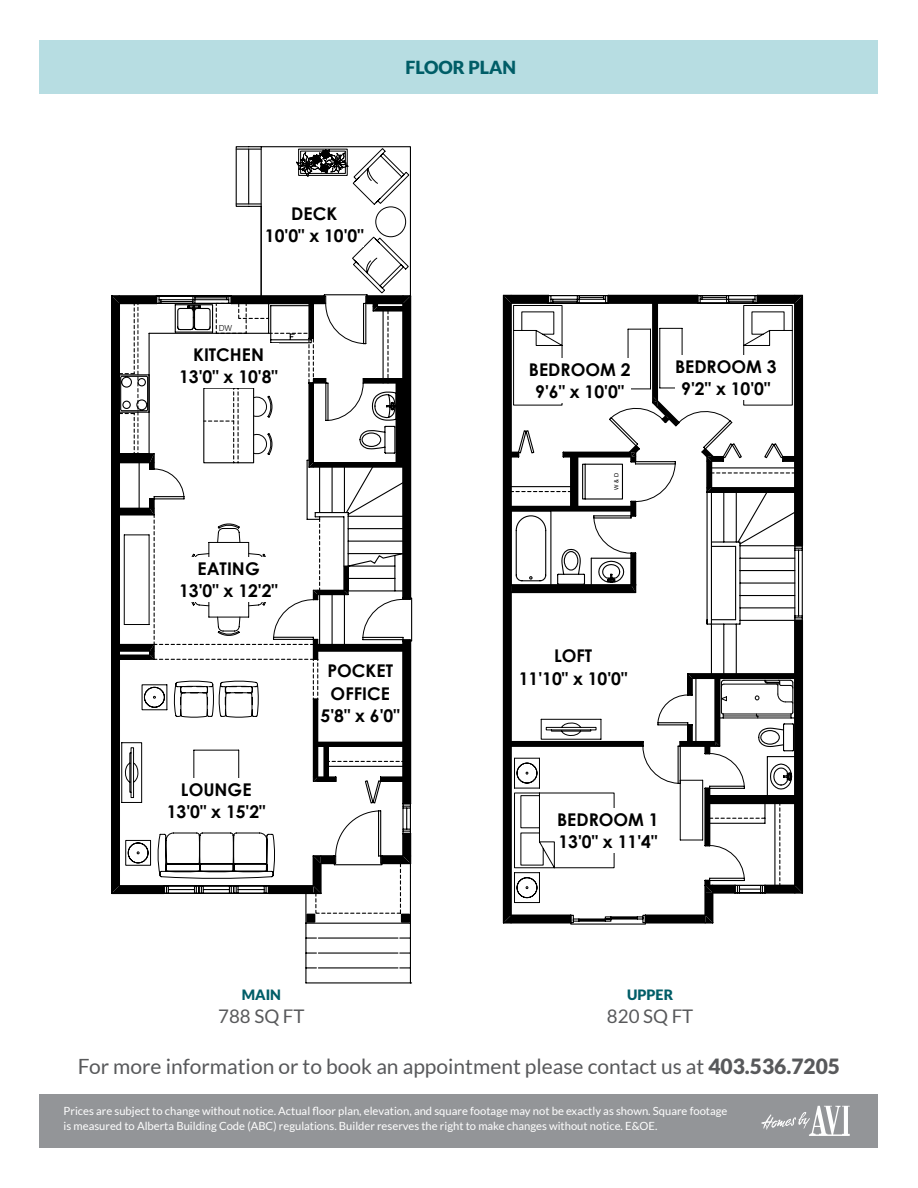
<style>
.page{position:relative;width:918px;height:1188px;background:#fff}
.page>*{position:absolute;margin:0;border:0;box-sizing:border-box;transform-origin:0 0}
.t1{font:21px "Lato";color:#58595b}
.t2{font:18.75px "Lato";color:#58595b}
.t3{font:900 18px "Lato";color:#005d67}
.t4{font:700 17.55px/22.4px "Century Gothic";color:#000;text-align:center}
.t5{font:900 14.25px "Lato";color:#005d67}
.t6{font:11.25px/15.8px "Lato";color:#fff}
.t7{font:300 8.4px "Malgun Gothic";color:#000}
.t8{font:5.7px "Arial";color:#000}
.s1{font-weight:900}
</style>
<div class="page">
<div style="left:40px;top:1094px;width:838px;height:54px;background:#939598"></div>
<svg style="left:761px;top:1106px;width:89px;height:30px"></svg>
<div style="left:40px;top:40px;width:838px;height:54px;background:#b7dde2"></div>
<div style="left:119px;top:886px;width:45px;height:7px;background:#000"></div>
<svg style="left:111px;top:886px;width:8px;height:7px"></svg>
<hr style="left:119px;top:885px;width:45px;height:2px;background:#000">
<hr style="left:112px;top:893px;width:52px;height:1px;background:#000">
<svg style="left:164px;top:885px;width:71px;height:9px"></svg>
<div style="left:112px;top:303px;width:7px;height:583px;background:#000"></div>
<hr style="left:111px;top:296px;width:2px;height:590px;background:#000">
<hr style="left:118px;top:659px;width:2px;height:227px;background:#000">
<svg style="left:235px;top:146px;width:178px;height:838px"></svg>
<svg style="left:112px;top:295px;width:300px;height:569px"></svg>
<hr style="left:236px;top:203px;width:25px;height:2px;background:#000">
<svg style="left:236px;top:149px;width:25px;height:1px"></svg>
<div style="left:376px;top:207px;width:30px;height:30px;border:1px solid #000;border-radius:50%"></div>
<div style="left:179px;top:343px;width:99px;height:45px;background:#fff"></div>
<div style="left:167px;top:778px;width:99px;height:45px;background:#fff"></div>
<div style="left:179px;top:557px;width:99px;height:45px;background:#fff"></div>
<div style="left:321px;top:660px;width:79px;height:67px;background:#fff"></div>
<div style="left:265px;top:202px;width:99px;height:45px;background:#fff"></div>
<div style="left:504px;top:303px;width:7px;height:612px;background:#000"></div>
<svg style="left:504px;top:915px;width:7px;height:9px"></svg>
<hr style="left:503px;top:296px;width:1px;height:627px;background:#000">
<hr style="left:510px;top:592px;width:2px;height:323px;background:#000">
<div style="left:795px;top:620px;width:7px;height:265px;background:#000"></div>
<hr style="left:801px;top:620px;width:2px;height:273px;background:#000">
<div style="left:705px;top:893px;width:8px;height:22px;background:#000"></div>
<svg style="left:705px;top:915px;width:8px;height:9px"></svg>
<hr style="left:712px;top:893px;width:1px;height:30px;background:#000">
<hr style="left:704px;top:885px;width:2px;height:30px;background:#000">
<div style="left:511px;top:915px;width:60px;height:8px;background:#000"></div>
<div style="left:645px;top:915px;width:60px;height:8px;background:#000"></div>
<hr style="left:511px;top:922px;width:60px;height:2px;background:#000">
<hr style="left:645px;top:922px;width:60px;height:2px;background:#000">
<svg style="left:571px;top:915px;width:40px;height:7px"></svg>
<svg style="left:637px;top:915px;width:8px;height:7px"></svg>
<hr style="left:611px;top:917px;width:26px;height:2px;background:#000">
<svg style="left:504px;top:294px;width:299px;height:326px"></svg>
<svg style="left:514px;top:328px;width:189px;height:575px"></svg>
<svg style="left:510px;top:467px;width:286px;height:207px"></svg>
<svg style="left:511px;top:674px;width:291px;height:220px"></svg>
<div style="left:529px;top:358px;width:102px;height:45px;background:#fff"></div>
<div style="left:557px;top:808px;width:102px;height:45px;background:#fff"></div>
<div style="left:675px;top:355px;width:102px;height:45px;background:#fff"></div>
<h3 class="t3" style="left:405px;top:57px;width:112px">FLOOR PLAN</h3>
<h3 class="t4" style="left:265px;top:202px;width:100px">DECK<br>10'0" x 10'0"</h3>
<p class="t7" style="left:219px;top:323px;width:15px">DW</p>
<h3 class="t4" style="left:179px;top:343px;width:100px">KITCHEN<br>13'0" x 10'8"</h3>
<h3 class="t4" style="left:179px;top:557px;width:100px">EATING<br>13'0" x 12'2"</h3>
<h3 class="t4" style="left:167px;top:778px;width:100px">LOUNGE<br>13'0" x 15'2"</h3>
<h3 class="t4" style="left:321px;top:659px;width:81px">POCKET<br>OFFICE<br>5'8" x 6'0"</h3>
<h3 class="t4" style="left:529px;top:357px;width:103px">BEDROOM 2<br>9'6" x 10'0"</h3>
<p class="t8" style="left:612px;top:490px;width:18px;rotate:-90deg">W &amp; D</p>
<h3 class="t4" style="left:675px;top:355px;width:103px">BEDROOM 3<br>9'2" x 10'0"</h3>
<h3 class="t4" style="left:519px;top:644px;width:110px">LOFT<br>11'10" x 10'0"</h3>
<h3 class="t4" style="left:557px;top:807px;width:103px;text-align:left">BEDROOM 1<br>13'0" x 11'4"</h3>
<p class="t5" style="left:242px;top:987px;width:41px">MAIN</p>
<h2 class="t2" style="left:218px;top:1005px;width:88px">788 SQ FT</h2>
<p class="t5" style="left:627px;top:987px;width:48px">UPPER</p>
<h2 class="t2" style="left:607px;top:1005px;width:88px">820 SQ FT</h2>
<h1 class="t1" style="left:78px;top:1055px;width:764px">For more information or to book an appointment please contact us at <span class="s1">403.536.7205</span></h1>
<p class="t6" style="left:64px;top:1103px;width:665px">Prices are subject to change without notice. Actual floor plan, elevation, and square footage may not be exactly as shown. Square footage is measured to Alberta Building Code (ABC) regulations. Builder reserves the right to make changes without notice. E&amp;OE.</p>
</div>
